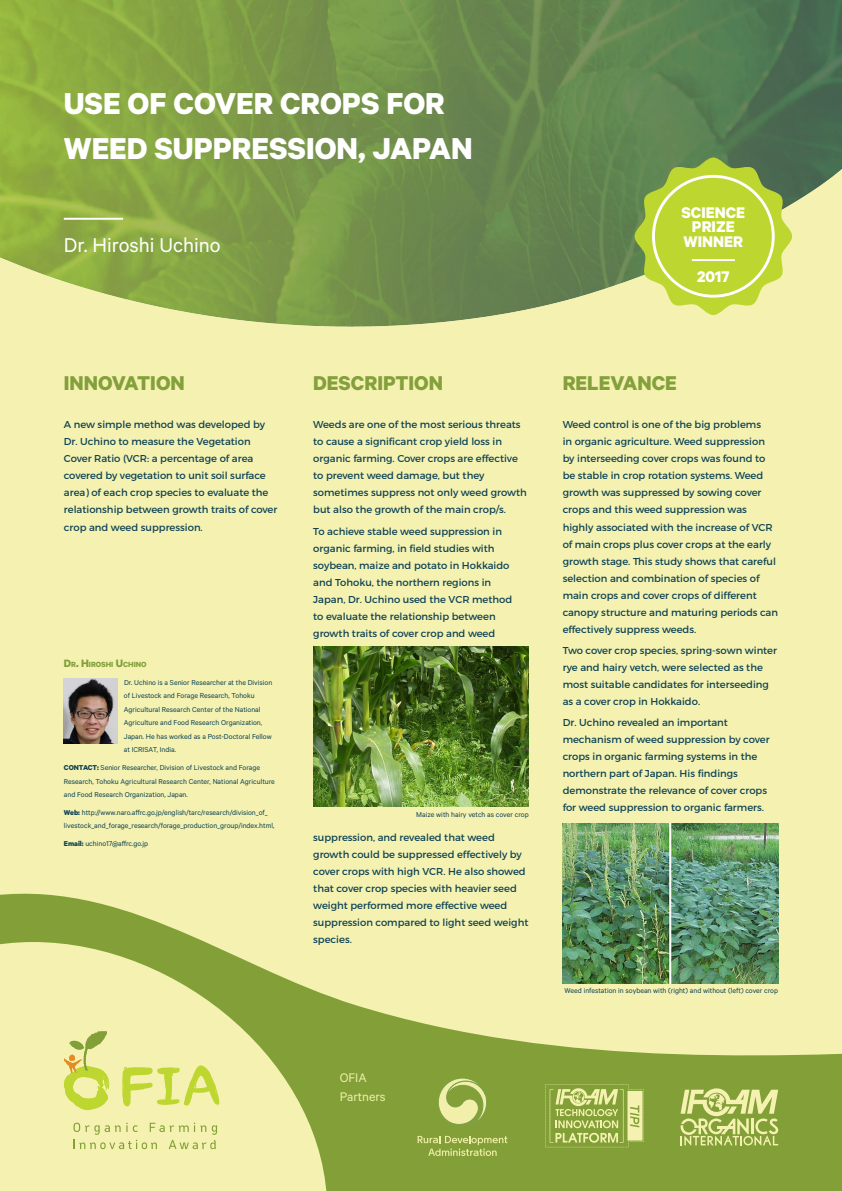
<style>
.page{position:relative;width:842px;height:1191px;background:#f5f2b1}
.page>*{position:absolute;margin:0;border:0;box-sizing:border-box;transform-origin:0 0}
.Poster_Title{font:700 34px "Calibre";color:#fff}
.Title_green{font:700 22.5px "Calibre";color:#83a03c}
.Name{font:22.5px "Calibre";color:#fff}
.t1{font:700 17.3px/14.8px "Calibre";color:#fff;text-align:center}
.t2{font:14px "Calibre";color:#eea}
.Body_text{font:10px/17px "Montserrat";color:#0e4254}
.Innovator_title{font:700 8.4px "Calibre";color:#83a03c}
.Innovator_body{font:8px/13.5px "Calibre";color:#0e4254}
.Graphic_title{font:8px "Calibre";color:#0e4254}
.s1{font-size:12px}
.s2{font-weight:700}
</style>
<div class="page">
<svg style="left:1px;top:868px;width:841px;height:323px"></svg>
<svg style="left:1px;top:942px;width:326px;height:249px"></svg>
<img style="left:0;top:0;width:842px;height:327px">
<hr style="left:64px;top:218px;width:59px;height:2px;background:#fff">
<svg style="left:74px;top:1122px;width:143px;height:27px"></svg>
<svg style="left:122px;top:1065px;width:97px;height:41px"></svg>
<svg style="left:64px;top:1030px;width:46px;height:80px"></svg>
<img style="left:563px;top:823px;width:215px;height:160px">
<svg style="left:418px;top:1077px;width:108px;height:114px;background:#90aa46"></svg>
<svg style="left:545px;top:1084px;width:99px;height:63px"></svg>
<svg style="left:680px;top:1088px;width:98px;height:57px"></svg>
<img style="left:64px;top:678px;width:53px;height:66px">
<img style="left:313px;top:646px;width:216px;height:160px">
<svg style="left:635px;top:157px;width:157px;height:158px"></svg>
<svg style="left:652px;top:175px;width:123px;height:123px"></svg>
<div style="left:655px;top:178px;width:117px;height:117px;background:#bed630;border-radius:50%"></div>
<hr style="left:692px;top:259px;width:43px;height:2px;background:#fff">
<div style="left:565px;top:988px;width:213px;height:9px;background:#f5f2b1"></div>
<p class="Poster_Title" style="left:64px;top:83px;width:382px">USE OF COVER CROPS FOR</p>
<p class="Poster_Title" style="left:64px;top:128px;width:410px">WEED SUPPRESSION, JAPAN</p>
<p class="Name" style="left:64px;top:231px;width:158px">Dr. Hiroshi Uchino</p>
<h3 class="t1" style="left:681px;top:204px;width:65px">SCIENCE</h3>
<h3 class="t1" style="left:684px;top:219px;width:61px">PRIZE<br>WINNER</h3>
<h3 class="t1" style="left:697px;top:268px;width:34px">2017</h3>
<p class="Title_green" style="left:64px;top:370px;width:122px">INNOVATION</p>
<p class="Title_green" style="left:313px;top:370px;width:131px">DESCRIPTION</p>
<p class="Title_green" style="left:563px;top:370px;width:116px">RELEVANCE</p>
<p class="Body_text" style="left:64px;top:416px;width:215px">A new simple method was developed by Dr. Uchino to measure the Vegetation Cover Ratio (VCR: a percentage of area covered by vegetation to unit soil surface area) of each crop species to evaluate the relationship between growth traits of cover crop and weed suppression.</p>
<p class="Body_text" style="left:313px;top:416px;width:215px">Weeds are one of the most serious threats to cause a significant crop yield loss in organic farming. Cover crops are effective to prevent weed damage, but they sometimes suppress not only weed growth but also the growth of the main crop/s.</p>
<p class="Body_text" style="left:563px;top:416px;width:217px">Weed control is one of the big problems<br>in organic agriculture. Weed suppression by interseeding cover crops was found to be stable in crop rotation systems. Weed growth was suppressed by sowing cover crops and this weed suppression was highly associated with the increase of VCR of main crops plus cover crops at the early growth stage. This study shows that careful selection and combination of species of main crops and cover crops of different canopy structure and maturing periods can effectively suppress weeds.</p>
<p class="Body_text" style="left:563px;top:641px;width:216px">Two cover crop species, spring-sown winter rye and hairy vetch, were selected as the most suitable candidates for interseeding as a cover crop in Hokkaido.</p>
<p class="Body_text" style="left:563px;top:714px;width:208px">Dr. Uchino revealed an important mechanism of weed suppression by cover crops in organic farming systems in the northern part of Japan. His findings demonstrate the relevance of cover crops for weed suppression to organic farmers.</p>
<p class="Body_text" style="left:313px;top:522px;width:200px">To achieve stable weed suppression in organic farming, in field studies with soybean, maize and potato in Hokkaido and Tohoku, the northern regions in Japan, Dr. Uchino used the VCR method to evaluate the relationship between growth traits of cover crop and weed</p>
<p class="Innovator_title" style="left:64px;top:659px;width:84px"><span class="s1">D</span>R<span class="s1">. H</span>IROSHI <span class="s1">U</span>CHINO</p>
<p class="Innovator_body" style="left:124px;top:675px;width:150px">Dr. Uchino is a Senior Researcher at the Division of Livestock and Forage Research, Tohoku Agricultural Research Center of the National Agriculture and Food Research Organization, Japan. He has worked as a Post-Doctoral Fellow at ICRISAT, India.</p>
<p class="Innovator_body" style="left:64px;top:760px;width:212px"><span class="s2">CONTACT:</span> Senior Researcher, Division of Livestock and Forage<br>Research, Tohoku Agricultural Research Center, National Agriculture and Food Research Organization, Japan.</p>
<p class="Innovator_body" style="left:64px;top:805px;width:212px"><span class="s2">Web:</span> http://www.naro.affrc.go.jp/english/tarc/research/division_of_ livestock_and_forage_research/forage_production_group/index.html,</p>
<p class="Innovator_body" style="left:64px;top:836px;width:86px"><span class="s2">Email:</span> uchino17@affrc.go.jp</p>
<p class="Graphic_title" style="left:416px;top:809px;width:114px">Maize with hairy vetch as cover crop</p>
<p class="Body_text" style="left:313px;top:828px;width:217px">suppression, and revealed that weed growth could be suppressed effectively by cover crops with high VCR. He also showed that cover crop species with heavier seed weight performed more effective weed suppression compared to light seed weight species.</p>
<p class="t2" style="left:340px;top:1069px;width:29px">OFIA</p>
<p class="t2" style="left:340px;top:1088px;width:48px">Partners</p>
<p class="Graphic_title" style="left:565px;top:986px;width:215px">Weed infestation in soybean with (right) and without (left) cover crop</p>
</div>
